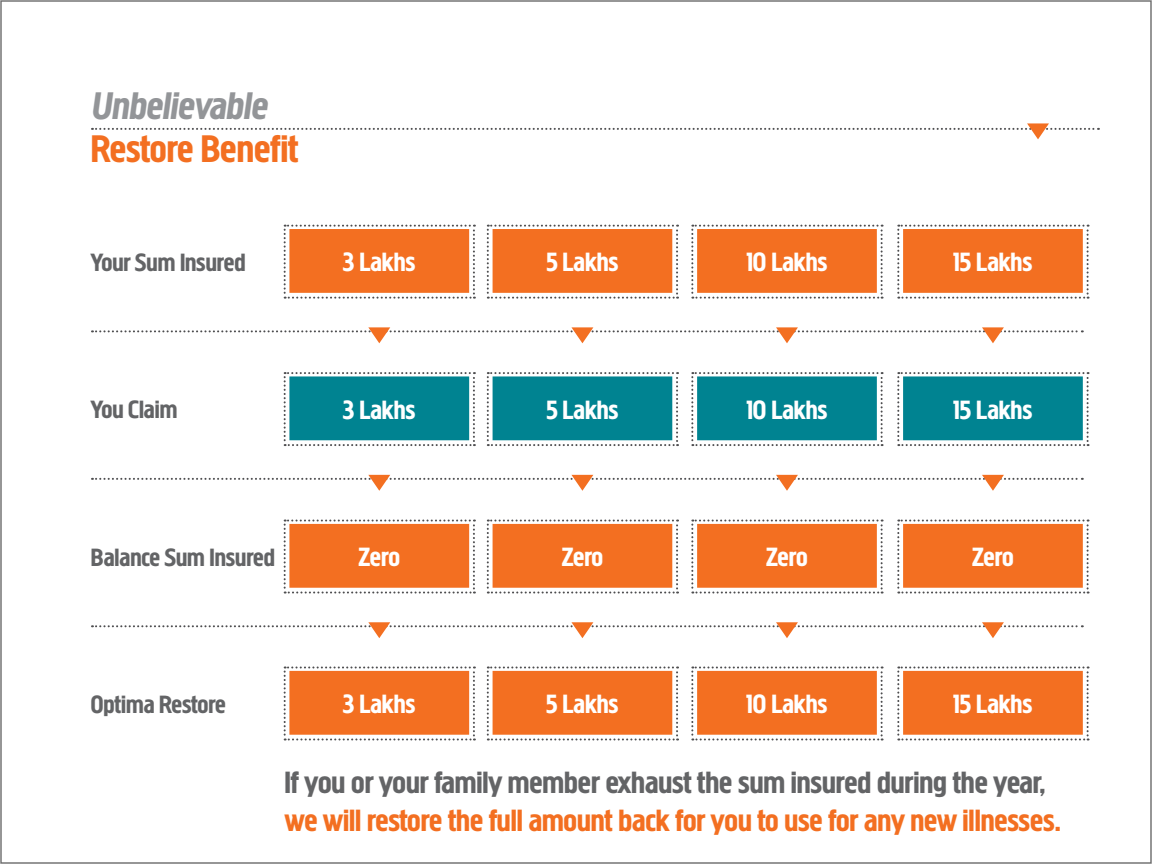
<style>
.page{position:relative;width:1152px;height:864px;background:#fff}
.page>*{position:absolute;margin:0;border:0;box-sizing:border-box;transform-origin:0 0}
.t1{font:40px "Megaphone";letter-spacing:-.005em;color:#f36f21}
.t2{font:italic 40px "Megaphone";color:#939598}
.t3{font:32px "Megaphone";color:#f36f21}
.t4{font:32px "Megaphone";color:#636466}
.t5{font:27.6px "Megaphone";color:#fff}
.t6{font:26px "Megaphone";color:#636466}
</style>
<div class="page">
<svg style="left:92px;top:123px;width:1007px;height:16px"></svg>
<svg style="left:92px;top:475px;width:991px;height:16px"></svg>
<svg style="left:92px;top:327px;width:991px;height:16px"></svg>
<svg style="left:92px;top:622px;width:991px;height:16px"></svg>
<svg style="left:284px;top:667px;width:191px;height:73px;background:#f08444"></svg>
<svg style="left:487px;top:667px;width:191px;height:73px;background:#f08444"></svg>
<svg style="left:691px;top:667px;width:192px;height:73px;background:#f18545"></svg>
<svg style="left:897px;top:667px;width:192px;height:73px;background:#f18545"></svg>
<svg style="left:284px;top:520px;width:191px;height:74px;background:#f08546"></svg>
<svg style="left:487px;top:520px;width:191px;height:74px;background:#f08546"></svg>
<svg style="left:691px;top:520px;width:192px;height:74px;background:#f18647"></svg>
<svg style="left:897px;top:520px;width:192px;height:74px;background:#f18647"></svg>
<svg style="left:284px;top:225px;width:191px;height:74px;background:#f08546"></svg>
<svg style="left:284px;top:372px;width:191px;height:74px;background:#2b95a0"></svg>
<svg style="left:487px;top:225px;width:191px;height:74px;background:#f08546"></svg>
<svg style="left:487px;top:372px;width:191px;height:74px;background:#2b95a0"></svg>
<svg style="left:691px;top:225px;width:192px;height:74px;background:#f18647"></svg>
<svg style="left:691px;top:372px;width:192px;height:74px;background:#2c96a1"></svg>
<svg style="left:897px;top:225px;width:192px;height:74px;background:#f18647"></svg>
<svg style="left:897px;top:372px;width:192px;height:74px;background:#2c96a1"></svg>
<h1 class="t2" style="left:91px;top:82px;width:177px">Unbelievable</h1>
<h1 class="t1" style="left:91px;top:125px;width:209px">Restore Benefit</h1>
<p class="t6" style="left:91px;top:246px;width:156px">Your Sum Insured</p>
<p class="t5" style="left:343px;top:245px;width:74px">3 Lakhs</p>
<p class="t6" style="left:91px;top:394px;width:88px">You Claim</p>
<p class="t5" style="left:343px;top:393px;width:74px">3 Lakhs</p>
<p class="t5" style="left:546px;top:245px;width:74px">5 Lakhs</p>
<p class="t5" style="left:546px;top:393px;width:74px">5 Lakhs</p>
<p class="t5" style="left:747px;top:245px;width:82px">10 Lakhs</p>
<p class="t5" style="left:747px;top:393px;width:82px">10 Lakhs</p>
<p class="t5" style="left:954px;top:245px;width:80px">15 Lakhs</p>
<p class="t5" style="left:954px;top:393px;width:80px">15 Lakhs</p>
<p class="t6" style="left:91px;top:541px;width:186px">Balance Sum Insured</p>
<p class="t6" style="left:91px;top:688px;width:136px">Optima Restore</p>
<p class="t5" style="left:359px;top:540px;width:43px">Zero</p>
<p class="t5" style="left:562px;top:540px;width:43px">Zero</p>
<p class="t5" style="left:766px;top:540px;width:43px">Zero</p>
<p class="t5" style="left:972px;top:540px;width:43px">Zero</p>
<p class="t5" style="left:343px;top:687px;width:74px">3 Lakhs</p>
<p class="t5" style="left:546px;top:687px;width:74px">5 Lakhs</p>
<p class="t5" style="left:747px;top:687px;width:82px">10 Lakhs</p>
<p class="t5" style="left:954px;top:687px;width:80px">15 Lakhs</p>
<p class="t4" style="left:285px;top:763px;width:762px">If you or your family member exhaust the sum insured during the year,</p>
<p class="t3" style="left:285px;top:801px;width:778px">we will restore the full amount back for you to use for any new illnesses.</p>
</div>
